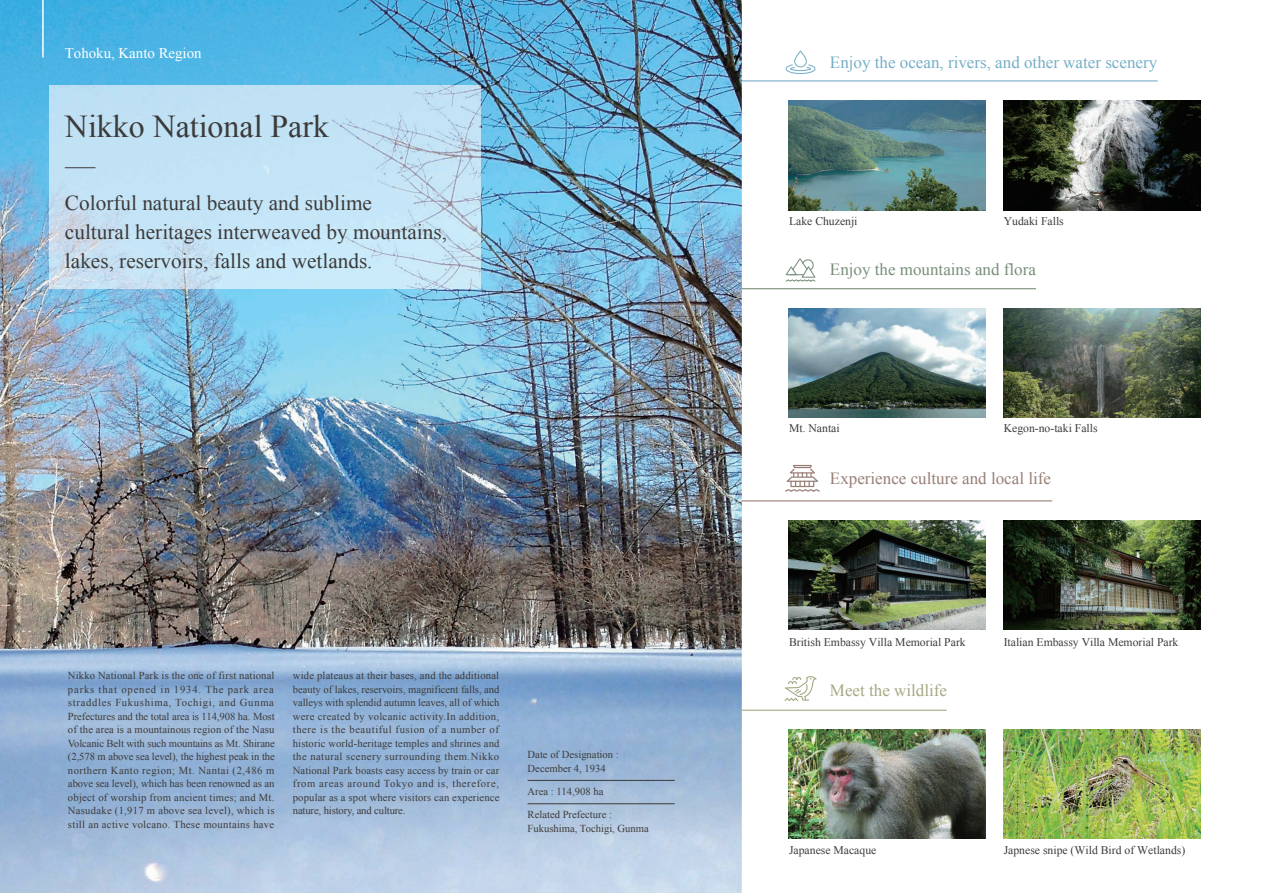
<style>
.page{position:relative;width:1263px;height:893px;background:#fff}
.page>*{position:absolute;margin:0;border:0;box-sizing:border-box;transform-origin:0 0}
.t1{font:31.95px "Times New Roman";color:#3d3b3a}
.t2{font:21.3px/28.8px "Times New Roman";color:#3d3b3a}
.t3{font:16.95px "Times New Roman";color:#76aec7}
.t4{font:16.95px "Times New Roman";color:#987e75}
.t5{font:16.95px "Times New Roman";color:#788f7a}
.t6{font:16.95px "Times New Roman";color:#a7a882}
.t7{font:14.85px "Times New Roman";color:#fff}
.t8{font:11.7px "Times New Roman";color:#3d3b3a}
.t9{font:10.65px/13.5px "Times New Roman";color:#3d3b3a;text-align:justify}
</style>
<div class="page">
<img style="left:0;top:0;width:742px;height:893px">
<img style="left:50px;top:86px;width:430px;height:203px">
<hr style="left:43px;top:0;width:1px;height:57px;background:#fff">
<hr style="left:65px;top:167px;width:31px;height:1px;background:#3d3b3a">
<hr style="left:528px;top:780px;width:147px;height:1px;background:#3d3b3a">
<hr style="left:528px;top:803px;width:147px;height:1px;background:#3d3b3a">
<svg style="left:786px;top:258px;width:29px;height:24px"></svg>
<svg style="left:784px;top:676px;width:33px;height:25px"></svg>
<hr style="left:742px;top:80px;width:416px;height:1px;background:#76aec7">
<hr style="left:742px;top:288px;width:294px;height:1px;background:#788f7a">
<hr style="left:742px;top:500px;width:310px;height:1px;background:#987e75">
<hr style="left:742px;top:710px;width:205px;height:1px;background:#a7a882">
<svg style="left:786px;top:51px;width:29px;height:23px"></svg>
<svg style="left:785px;top:465px;width:35px;height:27px"></svg>
<img style="left:789px;top:101px;width:196px;height:109px">
<img style="left:1004px;top:101px;width:196px;height:109px">
<img style="left:789px;top:309px;width:196px;height:108px">
<img style="left:1004px;top:308px;width:196px;height:109px">
<img style="left:789px;top:520px;width:196px;height:109px">
<img style="left:1004px;top:520px;width:196px;height:109px">
<img style="left:789px;top:729px;width:196px;height:109px">
<img style="left:1004px;top:729px;width:196px;height:109px">
<h3 class="t7" style="left:65px;top:43px;width:138px">Tohoku, Kanto Region</h3>
<h1 class="t1" style="left:65px;top:105px;width:265px">Nikko National Park</h1>
<h2 class="t2" style="left:65px;top:188px;width:384px">Colorful natural beauty and sublime<br>cultural heritages interweaved by mountains, lakes, reservoirs, falls and wetlands.</h2>
<p class="t9" style="left:68px;top:669px;width:208px">Nikko National Park is the one of first national parks that opened in 1934. The park area straddles Fukushima, Tochigi, and Gunma Prefectures and the total area is 114,908 ha. Most of the area is a mountainous region of the Nasu Volcanic Belt with such mountains as Mt. Shirane (2,578 m above sea level), the highest peak in the northern Kanto region; Mt. Nantai (2,486 m above sea level), which has been renowned as an object of worship from ancient times; and Mt.<br>Nasudake (1,917 m above sea level), which is still an active volcano. These mountains have</p>
<p class="t9" style="left:293px;top:669px;width:208px">wide plateaus at their bases, and the additional beauty of lakes, reservoirs, magnificent falls, and valleys with splendid autumn leaves, all of which were created by volcanic activity.In addition, there is the beautiful fusion of a number of historic world-heritage temples and shrines and the natural scenery surrounding them.Nikko National Park boasts easy access by train or car from areas around Tokyo and is, therefore, popular as a spot where visitors can experience nature, history, and culture.</p>
<p class="t9" style="left:528px;top:748px;width:93px">Date of Designation :</p>
<p class="t9" style="left:528px;top:761px;width:80px">December 4, 1934</p>
<p class="t9" style="left:528px;top:784px;width:77px">Area : 114,908 ha</p>
<p class="t9" style="left:528px;top:807px;width:123px;line-height:14.1px">Related Prefecture :<br>Fukushima, Tochigi, Gunma</p>
<h3 class="t3" style="left:830px;top:51px;width:329px">Enjoy the ocean, rivers, and other water scenery</h3>
<p class="t8" style="left:789px;top:214px;width:70px">Lake Chuzenji</p>
<p class="t8" style="left:1004px;top:214px;width:62px">Yudaki Falls</p>
<h3 class="t5" style="left:830px;top:258px;width:207px">Enjoy the mountains and flora</h3>
<p class="t8" style="left:789px;top:421px;width:52px">Mt. Nantai</p>
<p class="t8" style="left:1004px;top:421px;width:95px">Kegon-no-taki Falls</p>
<h3 class="t4" style="left:830px;top:467px;width:223px">Experience culture and local life</h3>
<p class="t8" style="left:789px;top:634px;width:178px">British Embassy Villa Memorial Park</p>
<p class="t8" style="left:1004px;top:634px;width:176px">Italian Embassy Villa Memorial Park</p>
<h3 class="t6" style="left:830px;top:679px;width:119px">Meet the wildlife</h3>
<p class="t8" style="left:789px;top:842px;width:89px">Japanese Macaque</p>
<p class="t8" style="left:1004px;top:842px;width:183px">Japnese snipe (Wild Bird of Wetlands)</p>
</div>
